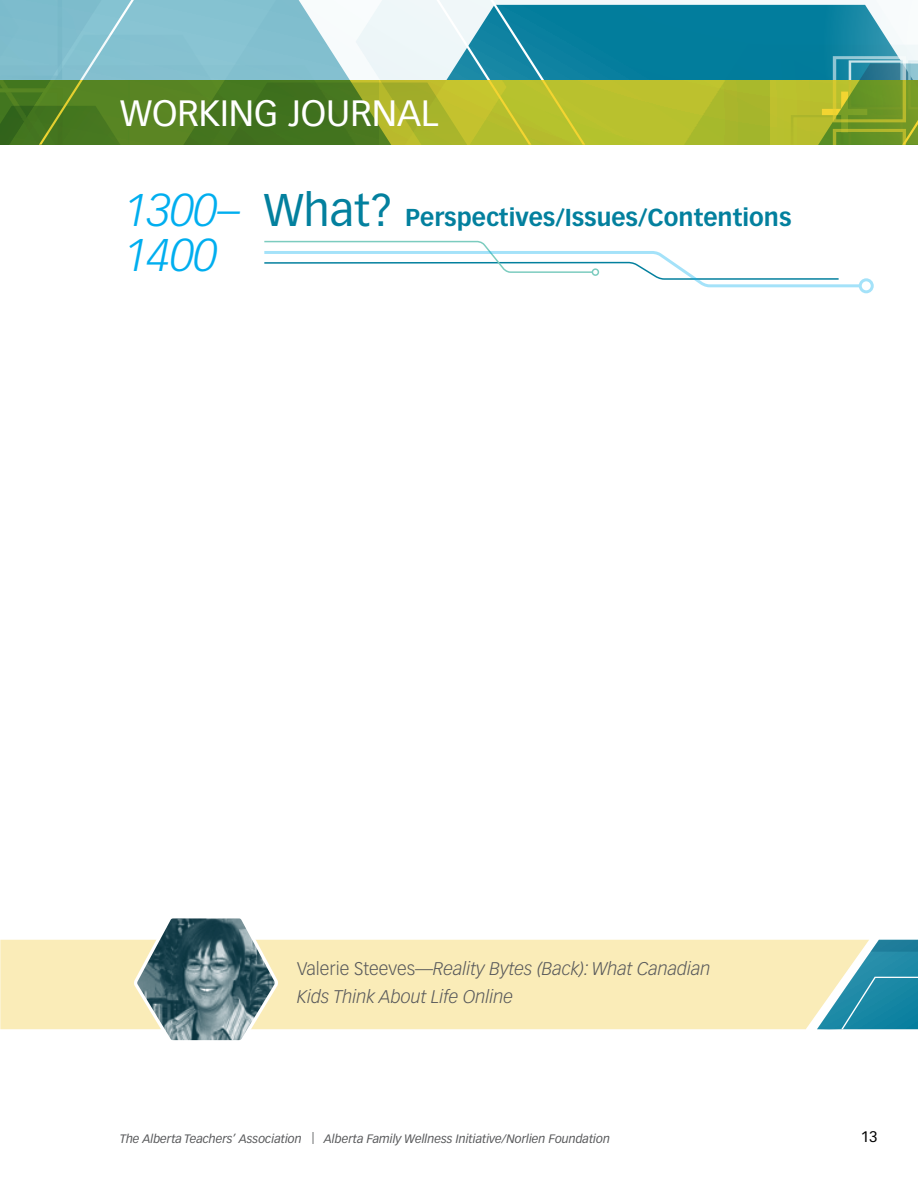
<style>
.page{position:relative;width:918px;height:1188px;background:#fff}
.page>*{position:absolute;margin:0;border:0;box-sizing:border-box;transform-origin:0 0}
.t1{font:italic 300 45px "Vectora LT Std";color:#00aeef}
.t2{font:36px "Vectora LT Std";color:#fff}
.t3{font:700 24px "Vectora LT Std";color:#03809e}
.t4{font:italic 300 18px/28.5px "Vectora LT Std";color:#58595b}
.t5{font:15px "Vectora LT Std";color:#000}
.t6{font:italic 12px "Vectora LT Std";color:#58595b}
.s1{font-weight:300;font-style:italic;font-size:45px;color:#00aeef}
.s2{font-weight:400;font-size:45px}
.s3{font-style:normal}
</style>
<div class="page">
<svg style="left:532px;top:0;width:113px;height:80px;background:#1586a3"></svg>
<svg style="left:507px;top:0;width:25px;height:80px;background:#288faa"></svg>
<svg style="left:645px;top:0;width:273px;height:80px;background:#3093ad"></svg>
<svg style="left:0;top:0;width:507px;height:80px"></svg>
<svg style="left:0;top:80px;width:918px;height:65px;background:#859f27"></svg>
<div style="left:0;top:940px;width:817px;height:89px;background:#faecb8"></div>
<svg style="left:264px;top:240px;width:596px;height:49px"></svg>
<div style="left:859px;top:278px;width:15px;height:15px;border:3px solid #00aeef;border-radius:50%"></div>
<svg style="left:132px;top:918px;width:148px;height:123px"></svg>
<svg style="left:817px;top:940px;width:101px;height:90px;background:#63a9b2"></svg>
<h2 class="t2" style="left:120px;top:92px;width:320px">WORKING JOURNAL</h2>
<h3 class="t3" style="left:124px;top:203px;width:669px"><span class="s1">1300–</span> <span class="s2">WHAT?</span> Perspectives/Issues/Contentions</h3>
<h1 class="t1" style="left:124px;top:228px;width:95px">1400</h1>
<h3 class="t4" style="left:297px;top:954px;width:415px"><span class="s3">Valerie Steeves</span>—Reality Bytes (Back): What Canadian<br>Kids Think About Life Online</h3>
<p class="t6" style="left:120px;top:1132px;width:491px">The Alberta Teachers’ Association | Alberta Family Wellness Initiative/Norlien Foundation</p>
<p class="t5" style="left:861px;top:1128px;width:18px">13</p>
</div>
